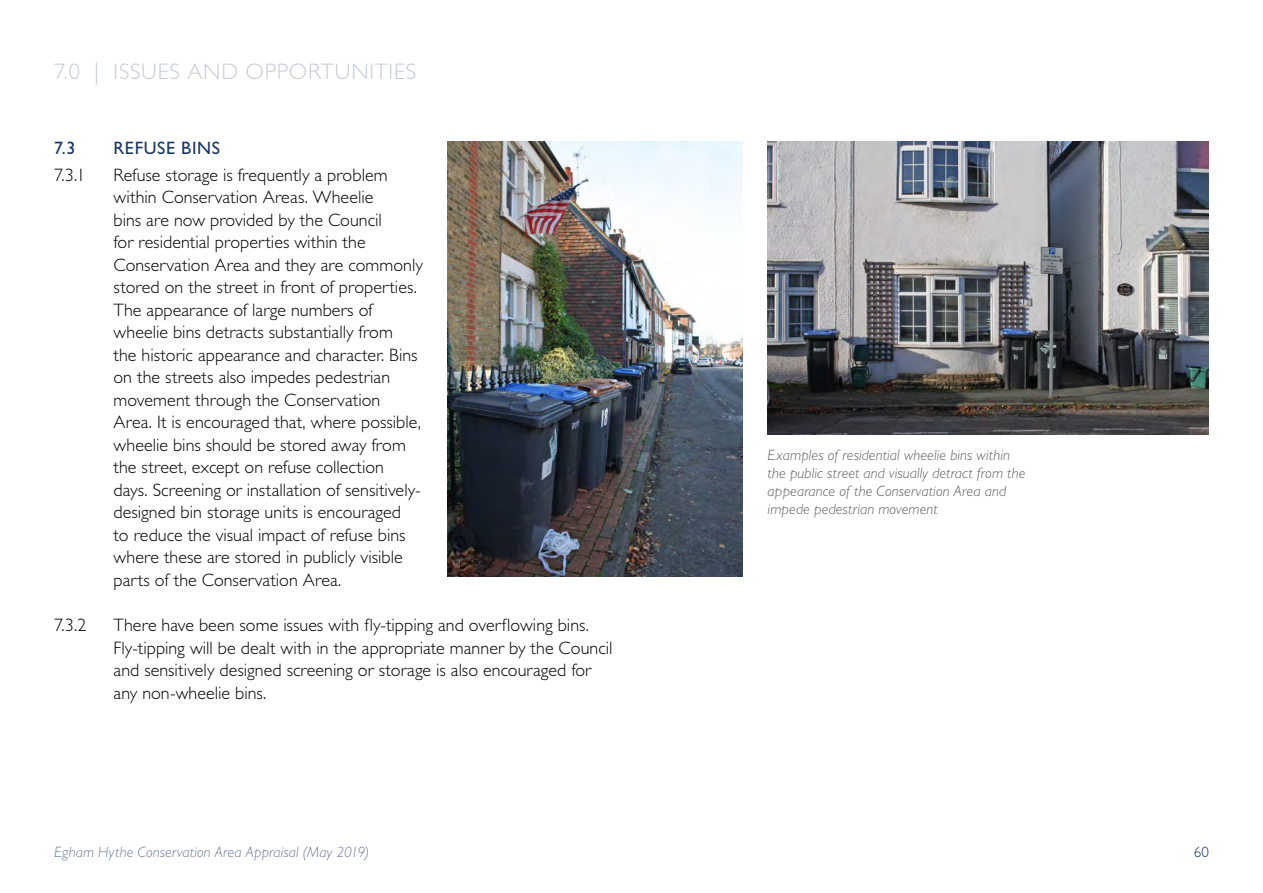
<style>
.page{position:relative;width:1263px;height:893px;background:#fff}
.page>*{position:absolute;margin:0;border:0;box-sizing:border-box;transform-origin:0 0}
.t1{font:300 22.5px "Gill Sans Std";letter-spacing:.03em;color:#c6cdd8}
.t2{font:300 18px/22.5px "Gill Sans Std";color:#000}
.t3{font:18px "Gill Sans Std";letter-spacing:.04em;color:#1b3764}
.t4{font:italic 300 15px/18px "Gill Sans Std";letter-spacing:.005em;color:#5b6064}
.t5{font:italic 300 15px "Gill Sans Std";letter-spacing:.01em;color:#6b7d9a}
.t6{font:300 15px "Gill Sans Std";color:#1b3764}
</style>
<div class="page">
<img style="left:447px;top:142px;width:295px;height:434px">
<img style="left:768px;top:142px;width:440px;height:292px">
<p class="t1" style="left:54px;top:59px;width:364px">7.0 | ISSUES AND OPPORTUNITIES</p>
<p class="t3" style="left:54px;top:138px;width:23px">7.3</p>
<p class="t3" style="left:114px;top:138px;width:108px">REFUSE BINS</p>
<p class="t2" style="left:54px;top:164px;width:33px">7.3.1</p>
<p class="t2" style="left:114px;top:164px;width:276px">Refuse storage is frequently a problem within Conservation Areas. Wheelie</p>
<p class="t2" style="left:114px;top:209px;width:311px">bins are now provided by the Council<br>for residential properties within the Conservation Area and they are commonly stored on the street in front of properties.<br>The appearance of large numbers of wheelie bins detracts substantially from<br>the historic appearance and character. Bins on the streets also impedes pedestrian movement through the Conservation Area. It is encouraged that, where possible, wheelie bins should be stored away from the street, except on refuse collection<br>days. Screening or installation of sensitively&shy;designed bin storage units is encouraged<br>to reduce the visual impact of refuse bins where these are stored in publicly visible parts of the Conservation Area.</p>
<p class="t2" style="left:54px;top:614px;width:34px">7.3.2</p>
<p class="t2" style="left:114px;top:614px;width:500px">There have been some issues with fly-tipping and overflowing bins.<br>Fly-tipping will be dealt with in the appropriate manner by the Council and sensitively designed screening or storage is also encouraged for any non-wheelie bins.</p>
<p class="t4" style="left:768px;top:446px;width:259px">Examples of residential wheelie bins within the public street and visually detract from the appearance of the Conservation Area and impede pedestrian movement</p>
<p class="t5" style="left:54px;top:844px;width:317px">Egham Hythe Conservation Area Appraisal (May 2019)</p>
<p class="t6" style="left:1194px;top:844px;width:17px">60</p>
</div>
